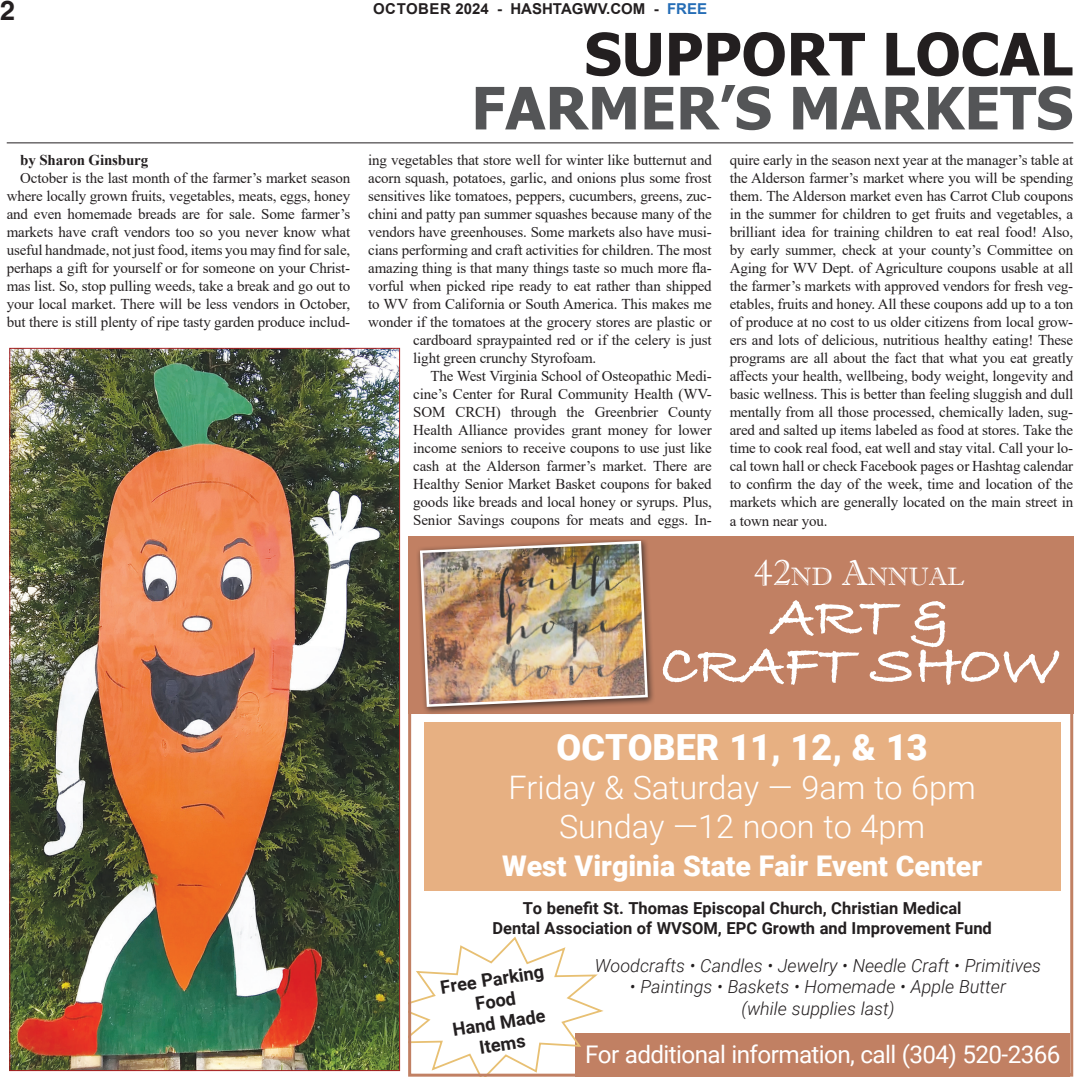
<style>
.page{position:relative;width:1080px;height:1080px;background:#fff}
.page>*{position:absolute;margin:0;border:0;box-sizing:border-box;transform-origin:0 0}
.t1{font:700 58.8px/48.3px "Bradley Hand ITCTT";color:#fff;text-align:center}
.t2{font:700 58.5px "Tahoma";color:#545557}
.t3{font:700 58.5px "Tahoma";color:#231f20}
.t4{font:900 36px "Roboto";color:#fff}
.t5{font:300 32.4px/38.8px "Roboto";color:#fff;text-align:center}
.t6{font:900 28.5px "Roboto";color:#fff}
.t7{font:700 27px "Helvetica";color:#231f20}
.t8{font:25.2px "Imprint MT Shadow";color:#fff}
.t9{font:24.3px "Roboto";letter-spacing:-.025em;color:#fff}
.t10{font:700 18.15px/21.8px "Roboto";color:#231f20;text-align:center}
.t11{font:italic 300 18px/21.6px "Roboto";color:#231f20;text-align:center}
.t12{font:700 16.5px/19.8px "Roboto";color:#231f20;text-align:center}
.Body_text{font:15px/18px "Times New Roman";letter-spacing:-.01em;color:#231f20;text-align:justify}
.t13{font:700 15px "Arial";color:#231f20}
.Body_text-2{font:700 15px "Times New Roman";letter-spacing:-.01em;color:#231f20}
.s1{color:#256db6}
.s2{font-size:36px}
</style>
<div class="page">
<img style="left:12px;top:350px;width:386px;height:719px">
<hr style="left:7px;top:142px;width:1066px;height:1px;background:#231f20">
<div style="left:408px;top:537px;width:665px;height:177px;background:#c18063"></div>
<div style="left:424px;top:722px;width:636px;height:169px;background:#e7b082"></div>
<div style="left:576px;top:1033px;width:494px;height:44px;background:#c18063"></div>
<div style="left:416px;top:537px;width:240px;height:178px;background:#231f20;opacity:.75"></div>
<img style="left:419px;top:541px;width:230px;height:167px">
<svg style="left:412px;top:936px;width:192px;height:137px"></svg>
<div style="left:408px;top:537px;width:665px;height:540px;border:3px solid #c18063"></div>
<h3 class="t7" style="left:0;top:-6px;width:17px">2</h3>
<p class="t13" style="left:373px;top:-2px;width:336px">OCTOBER 2024 - HASHTAGWV.COM - <span class="s1">FREE</span></p>
<p class="Body_text-2" style="left:20px;top:149px;width:130px">by Sharon Ginsburg</p>
<p class="Body_text" style="left:7px;top:169px;width:345px;text-indent:14px">October is the last month of the farmer’s market season where locally grown fruits, vegetables, meats, eggs, honey and even homemade breads are for sale. Some farmer’s markets have craft vendors too so you never know what useful handmade, not just food, items you may find for sale, perhaps a gift for yourself or for someone on your Christ&shy;mas list. So, stop pulling weeds, take a break and go out to your local market. There will be less vendors in October, but there is still plenty of ripe tasty garden produce includ-</p>
<p class="t3" style="left:585px;top:13px;width:490px">SUPPORT LOCAL</p>
<p class="t2" style="left:471px;top:67px;width:603px">FARMER’S MARKETS</p>
<p class="Body_text" style="left:368px;top:151px;width:345px">ing vegetables that store well for winter like butternut and</p>
<p class="Body_text" style="left:368px;top:169px;width:345px">acorn squash, potatoes, garlic, and onions plus some frost</p>
<p class="Body_text" style="left:368px;top:187px;width:345px">sensitives like tomatoes, peppers, cucumbers, greens, zuc-</p>
<p class="Body_text" style="left:368px;top:205px;width:345px">chini and patty pan summer squashes because many of the</p>
<p class="Body_text" style="left:368px;top:223px;width:345px">vendors have greenhouses. Some markets also have musi-</p>
<p class="Body_text" style="left:368px;top:241px;width:345px">cians performing and craft activities for children. The most</p>
<p class="Body_text" style="left:368px;top:259px;width:345px">amazing thing is that many things taste so much more fla-</p>
<p class="Body_text" style="left:368px;top:277px;width:345px">vorful when picked ripe ready to eat rather than shipped</p>
<p class="Body_text" style="left:368px;top:295px;width:345px">to WV from California or South America. This makes me</p>
<p class="Body_text" style="left:368px;top:313px;width:345px">wonder if the tomatoes at the grocery stores are plastic or</p>
<p class="Body_text" style="left:413px;top:331px;width:300px">cardboard spraypainted red or if the celery is just</p>
<p class="Body_text" style="left:413px;top:349px;width:185px">light green crunchy Styrofoam.</p>
<p class="Body_text" style="left:413px;top:367px;width:300px;text-indent:17px">The West Virginia School of Osteopathic Medi&shy;cine’s Center for Rural Community Health (WV-SOM CRCH) through the Greenbrier County Health Alliance provides grant money for lower income seniors to receive coupons to use just like cash at the Alderson farmer’s market. There are Healthy Senior Market Basket coupons for baked goods like breads and local honey or syrups. Plus, Senior Savings coupons for meats and eggs. In-</p>
<p class="Body_text" style="left:730px;top:151px;width:345px">quire early in the season next year at the manager’s table at the Alderson farmer’s market where you will be spending them. The Alderson market even has Carrot Club coupons in the summer for children to get fruits and vegetables, a brilliant idea for training children to eat real food! Also, by early summer, check at your county’s Committee on Aging for WV Dept. of Agriculture coupons usable at all the farmer’s markets with approved vendors for fresh veg&shy;etables, fruits and honey. All these coupons add up to a ton of produce at no cost to us older citizens from local grow&shy;ers and lots of delicious, nutritious healthy eating! These programs are all about the fact that what you eat greatly affects your health, wellbeing, body weight, longevity and basic wellness. This is better than feeling sluggish and dull mentally from all those processed, chemically laden, sug&shy;ared and salted up items labeled as food at stores. Take the time to cook real food, eat well and stay vital. Call your lo&shy;cal town hall or check Facebook pages or Hashtag calendar to confirm the day of the week, time and location of the markets which are generally located on the main street in a town near you.</p>
<p class="t8" style="left:754px;top:561px;width:212px"><span class="s2">42</span>ND <span class="s2">A</span>NNUAL</p>
<p class="t1" style="left:660px;top:590px;width:400px">ART &amp;<br>CRAFT SHOW</p>
<p class="t4" style="left:557px;top:722px;width:373px">OCTOBER 11, 12, &amp; 13</p>
<p class="t5" style="left:508px;top:767px;width:469px">Friday &amp; Saturday — 9am to 6pm<br>Sunday —12 noon to 4pm</p>
<p class="t6" style="left:502px;top:845px;width:482px">West Virginia State Fair Event Center</p>
<p class="t12" style="left:492px;top:898px;width:501px">To benefit St. Thomas Episcopal Church, Christian Medical<br>Dental Association of WVSOM, EPC Growth and Improvement Fund</p>
<p class="t10" style="left:439px;top:976px;width:106px;rotate:-9deg">Free Parking<br>Food<br>Hand Made<br>Items</p>
<p class="t11" style="left:595px;top:954px;width:448px">Woodcrafts • Candles • Jewelry • Needle Craft • Primitives</p>
<p class="t11" style="left:630px;top:975px;width:378px">• Paintings • Baskets • Homemade • Apple Butter (while supplies last)</p>
<p class="t9" style="left:585px;top:1038px;width:477px">For additional information, call (304) 520-2366</p>
</div>
